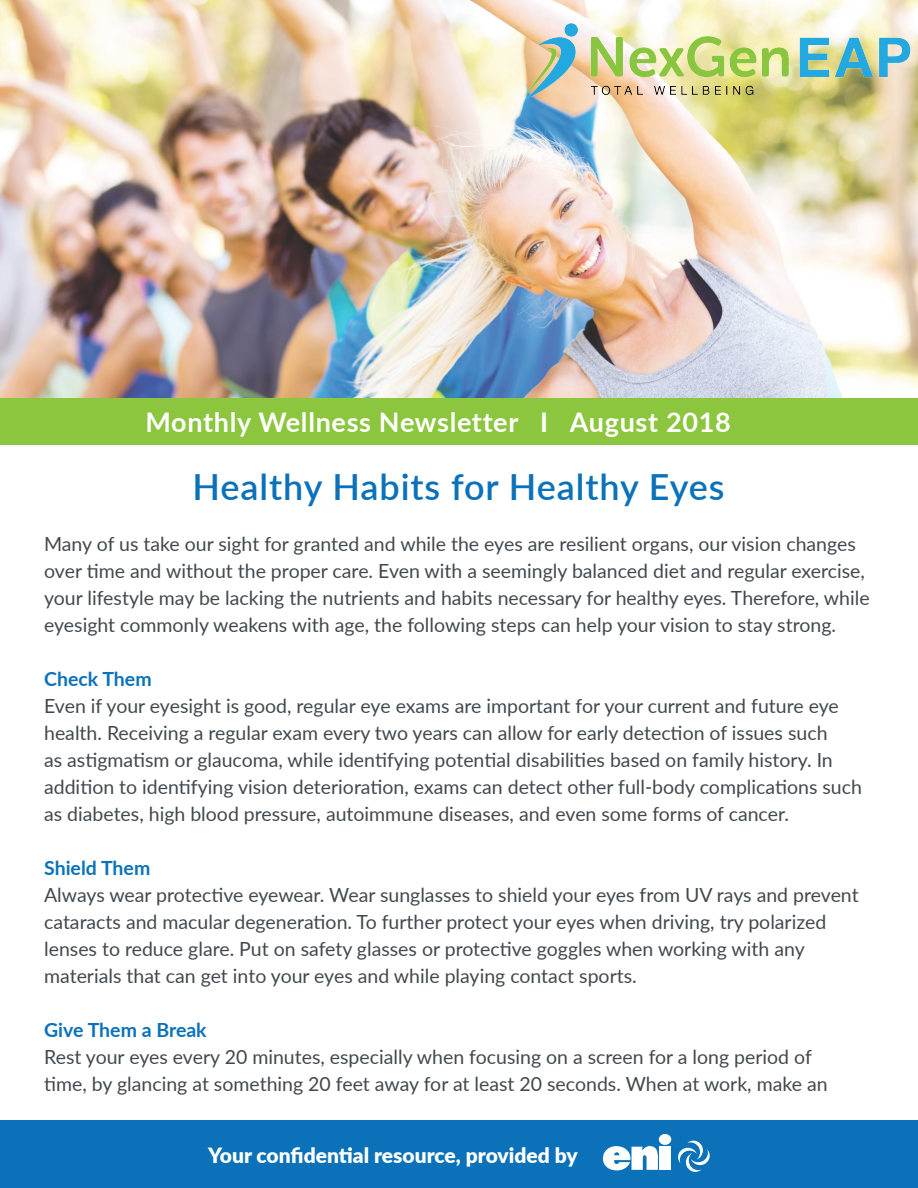
<style>
.page{position:relative;width:918px;height:1188px;background:#fff}
.page>*{position:absolute;margin:0;border:0;box-sizing:border-box;transform-origin:0 0}
.t1{font:600 36px "Lato";letter-spacing:.025em;color:#0b72ba}
.t2{font:700 27px "Lato";letter-spacing:.025em;color:#fff}
.t3{font:900 21px "Lato";color:#fff}
.t4{font:19.5px/27px "Lato";color:#41494e}
.t5{font:700 19.5px "Lato";color:#0b72ba}
</style>
<div class="page">
<img style="left:0;top:0;width:918px;height:398px">
<div style="left:0;top:1120px;width:918px;height:68px;background:#0b72ba"></div>
<svg style="left:678px;top:1141px;width:32px;height:31px"></svg>
<svg style="left:603px;top:1146px;width:55px;height:24px"></svg>
<div style="left:660px;top:1147px;width:11px;height:23px;background:#fff"></div>
<div style="left:659px;top:1134px;width:12px;height:11px;background:#fff;border-radius:50%"></div>
<div style="left:0;top:398px;width:918px;height:47px;background:#8bc63e"></div>
<img style="left:499px;top:0;width:419px;height:143px">
<h2 class="t2" style="left:146px;top:402px;width:587px">Monthly Wellness Newsletter I August 2018</h2>
<h1 class="t1" style="left:193px;top:461px;width:534px">Healthy Habits for Healthy Eyes</h1>
<p class="t4" style="left:44px;top:529px;width:827px">Many of us take our sight for granted and while the eyes are resilient organs, our vision changes over time and without the proper care. Even with a seemingly balanced diet and regular exercise, your lifestyle may be lacking the nutrients and habits necessary for healthy eyes. Therefore, while eyesight commonly weakens with age, the following steps can help your vision to stay strong.</p>
<p class="t5" style="left:44px;top:664px;width:109px">Check Them</p>
<p class="t4" style="left:44px;top:691px;width:819px">Even if your eyesight is good, regular eye exams are important for your current and future eye health. Receiving a regular exam every two years can allow for early detection of issues such<br>as astigmatism or glaucoma, while identifying potential disabilities based on family history. In addition to identifying vision deterioration, exams can detect other full-body complications such as diabetes, high blood pressure, autoimmune diseases, and even some forms of cancer.</p>
<p class="t5" style="left:44px;top:853px;width:108px">Shield Them</p>
<p class="t4" style="left:44px;top:880px;width:816px">Always wear protective eyewear. Wear sunglasses to shield your eyes from UV rays and prevent cataracts and macular degeneration. To further protect your eyes when driving, try polarized lenses to reduce glare. Put on safety glasses or protective goggles when working with any materials that can get into your eyes and while playing contact sports.</p>
<p class="t5" style="left:44px;top:1015px;width:164px">Give Them a Break</p>
<p class="t4" style="left:44px;top:1042px;width:785px">Rest your eyes every 20 minutes, especially when focusing on a screen for a long period of time, by glancing at something 20 feet away for at least 20 seconds. When at work, make an</p>
<p class="t3" style="left:208px;top:1139px;width:371px">Your confidential resource, provided by</p>
</div>
